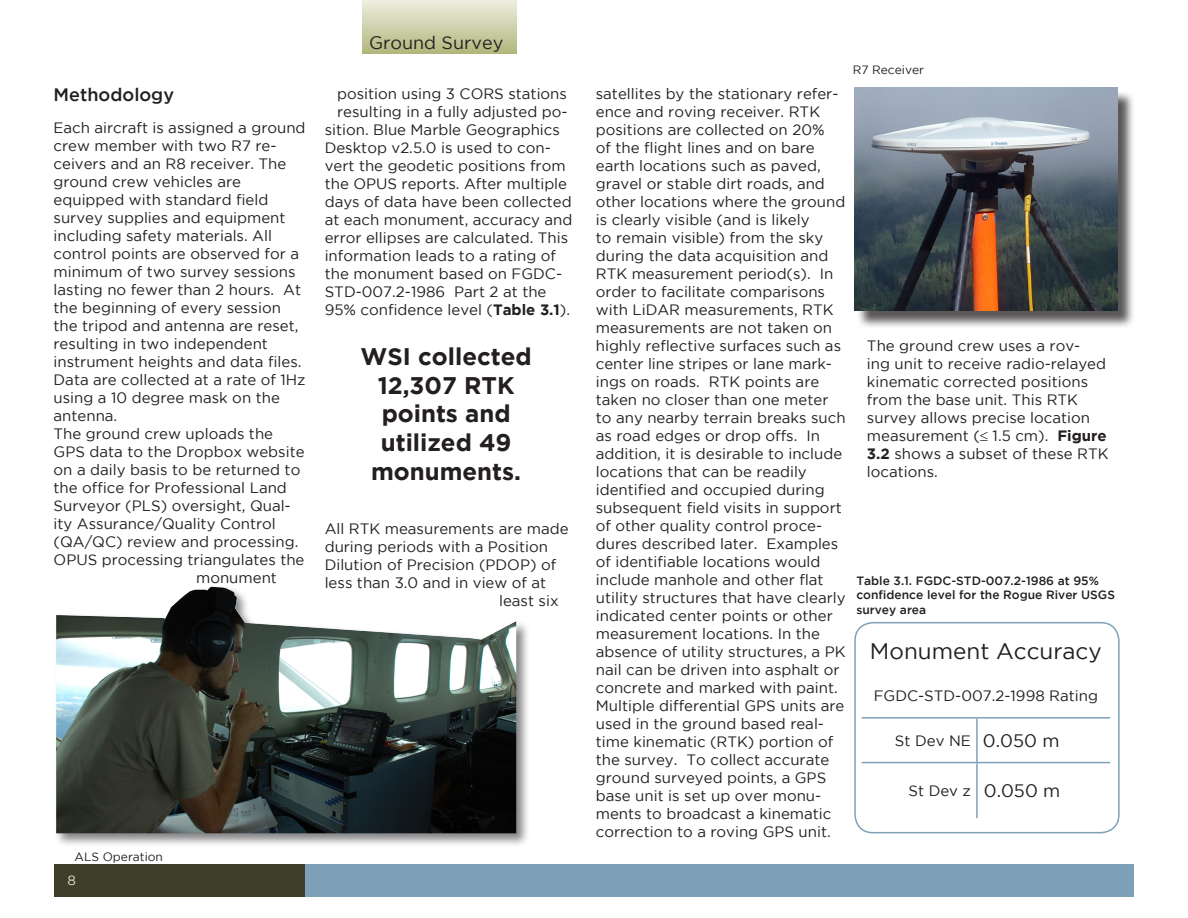
<style>
.page{position:relative;width:1188px;height:918px;background:#fff}
.page>*{position:absolute;margin:0;border:0;box-sizing:border-box;transform-origin:0 0}
.t1{font:700 24px/28.8px "Gotham";color:#231f20;text-align:center}
.t2{font:22.5px "Gotham";color:#231f20}
.t3{font:18px "Gotham";color:#231f20}
.t4{font:500 18px "Gotham";color:#231f20}
.t5{font:15px/18px "Gotham";color:#231f20}
.t6{font:13.5px "Gotham";color:#e0e1ce}
.t7{font:500 12px/14.4px "Gotham";color:#231f20}
.t8{font:12px "Gotham";color:#231f20}
.s1{font-weight:700}
.s2{font-size:18px}
</style>
<div class="page">
<div style="left:54px;top:864px;width:1080px;height:32px;background:#7ea1b7"></div>
<div style="left:54px;top:864px;width:250px;height:32px;background:#3e3e29"></div>
<div style="left:363px;top:0;width:154px;height:54px;background:linear-gradient(to bottom,#edeee1,#b3b77c)"></div>
<div style="left:857px;top:90px;width:279px;height:239px;background:#231f20;opacity:.75"></div>
<img style="left:854px;top:88px;width:263px;height:222px">
<svg style="left:862px;top:761px;width:248px;height:3px"></svg>
<hr style="left:862px;top:717px;width:115px;height:2px;background:#7ea1b7">
<hr style="left:977px;top:717px;width:133px;height:2px;background:#7ea1b7">
<hr style="left:976px;top:719px;width:2px;height:43px;background:#7ea1b7">
<hr style="left:862px;top:762px;width:115px;height:1px;background:#7ea1b7">
<hr style="left:977px;top:762px;width:133px;height:1px;background:#7ea1b7">
<hr style="left:976px;top:763px;width:2px;height:55px;background:#7ea1b7">
<div style="left:854px;top:622px;width:266px;height:211px;border:2px solid #7ea1b7;border-radius:18px"></div>
<div style="left:54px;top:585px;width:476px;height:263px;background:#5c5c5f;opacity:.75"></div>
<img style="left:56px;top:585px;width:460px;height:248px">
<p class="t4" style="left:54px;top:84px;width:122px">Methodology</p>
<p class="t5" style="left:54px;top:119px;width:253px">Each aircraft is assigned a ground</p>
<p class="t5" style="left:54px;top:137px;width:224px">crew member with two R7 re-</p>
<p class="t5" style="left:54px;top:155px;width:234px">ceivers and an R8 receiver. The</p>
<p class="t5" style="left:54px;top:173px;width:189px">ground crew vehicles are</p>
<p class="t5" style="left:54px;top:191px;width:216px">equipped with standard field</p>
<p class="t5" style="left:54px;top:209px;width:234px">survey supplies and equipment</p>
<p class="t5" style="left:54px;top:227px;width:220px">including safety materials. All</p>
<p class="t5" style="left:54px;top:245px;width:247px">control points are observed for a</p>
<p class="t5" style="left:54px;top:263px;width:243px">minimum of two survey sessions</p>
<p class="t5" style="left:54px;top:281px;width:249px">lasting no fewer than 2 hours. At</p>
<p class="t5" style="left:54px;top:299px;width:229px">the beginning of every session</p>
<p class="t5" style="left:54px;top:317px;width:246px">the tripod and antenna are reset,</p>
<p class="t5" style="left:54px;top:335px;width:216px">resulting in two independent</p>
<p class="t5" style="left:54px;top:353px;width:249px">instrument heights and data files.</p>
<p class="t5" style="left:54px;top:371px;width:254px">Data are collected at a rate of 1Hz</p>
<p class="t5" style="left:54px;top:389px;width:228px">using a 10 degree mask on the</p>
<p class="t5" style="left:54px;top:407px;width:65px">antenna.</p>
<p class="t5" style="left:54px;top:425px;width:221px">The ground crew uploads the</p>
<p class="t5" style="left:54px;top:443px;width:253px">GPS data to the Dropbox website</p>
<p class="t5" style="left:54px;top:461px;width:248px">on a daily basis to be returned to</p>
<p class="t5" style="left:54px;top:479px;width:235px">the office for Professional Land</p>
<p class="t5" style="left:54px;top:497px;width:239px">Surveyor (PLS) oversight, Qual-</p>
<p class="t5" style="left:54px;top:515px;width:224px">ity Assurance/Quality Control</p>
<p class="t5" style="left:54px;top:533px;width:246px">(QA/QC) review and processing.</p>
<p class="t5" style="left:54px;top:551px;width:252px">OPUS processing triangulates the</p>
<p class="t5" style="left:196px;top:569px;width:82px">monument</p>
<p class="t3" style="left:369px;top:33px;width:136px">Ground Survey</p>
<p class="t5" style="left:337px;top:84px;width:231px">position using 3 CORS stations</p>
<p class="t5" style="left:337px;top:102px;width:232px">resulting in a fully adjusted po-</p>
<p class="t5" style="left:325px;top:120px;width:237px">sition. Blue Marble Geographics</p>
<p class="t5" style="left:325px;top:138px;width:228px">Desktop v2.5.0 is used to con-</p>
<p class="t5" style="left:325px;top:156px;width:242px">vert the geodetic positions from</p>
<p class="t5" style="left:325px;top:174px;width:244px">the OPUS reports. After multiple</p>
<p class="t5" style="left:325px;top:192px;width:249px">days of data have been collected</p>
<p class="t5" style="left:325px;top:210px;width:249px">at each monument, accuracy and</p>
<p class="t5" style="left:325px;top:228px;width:245px">error ellipses are calculated. This</p>
<p class="t5" style="left:325px;top:246px;width:233px">information leads to a rating of</p>
<p class="t5" style="left:325px;top:264px;width:239px">the monument based on FGDC-</p>
<p class="t5" style="left:325px;top:282px;width:223px">STD-007.2-1986 Part 2 at the</p>
<p class="t5" style="left:325px;top:300px;width:247px">95% confidence level (<span class="s1">Table 3.1</span>).</p>
<h1 class="t1" style="left:361px;top:341px;width:172px">WSI collected<br>12,307 RTK points and utilized 49 monuments.</h1>
<p class="t5" style="left:325px;top:520px;width:245px">All RTK measurements are made</p>
<p class="t5" style="left:325px;top:538px;width:225px">during periods with a Position</p>
<p class="t5" style="left:325px;top:556px;width:233px">Dilution of Precision (PDOP) of</p>
<p class="t5" style="left:325px;top:574px;width:223px">less than 3.0 and in view of at</p>
<p class="t5" style="left:499px;top:592px;width:61px">least six</p>
<p class="t8" style="left:75px;top:850px;width:90px">ALS Operation</p>
<p class="t6" style="left:68px;top:872px;width:10px">8</p>
<p class="t5" style="left:596px;top:84px;width:251px">satellites by the stationary refer&shy;ence and roving receiver. RTK positions are collected on 20%<br>of the flight lines and on bare earth locations such as paved, gravel or stable dirt roads, and other locations where the ground is clearly visible (and is likely<br>to remain visible) from the sky during the data acquisition and<br>RTK measurement period(s). In order to facilitate comparisons with LiDAR measurements, RTK measurements are not taken on highly reflective surfaces such as center line stripes or lane mark&shy;ings on roads. RTK points are taken no closer than one meter to any nearby terrain breaks such as road edges or drop offs. In addition, it is desirable to include locations that can be readily identified and occupied during subsequent field visits in support of other quality control proce&shy;dures described later. Examples of identifiable locations would include manhole and other flat utility structures that have clearly indicated center points or other measurement locations. In the absence of utility structures, a PK nail can be driven into asphalt or concrete and marked with paint.<br>Multiple differential GPS units are used in the ground based real&shy;time kinematic (RTK) portion of the survey. To collect accurate ground surveyed points, a GPS base unit is set up over monu&shy;ments to broadcast a kinematic correction to a roving GPS unit.</p>
<p class="t8" style="left:853px;top:64px;width:73px">R7 Receiver</p>
<p class="t5" style="left:867px;top:336px;width:243px">The ground crew uses a rov-<br>ing unit to receive radio-relayed kinematic corrected positions from the base unit. This RTK survey allows precise location measurement (≤ 1.5 cm). <span class="s1">Figure<br>3.2</span> shows a subset of these RTK locations.</p>
<p class="t7" style="left:856px;top:573px;width:260px">Table 3.1. FGDC-STD-007.2-1986 at 95% confidence level for the Rogue River USGS survey area</p>
<h2 class="t2" style="left:870px;top:638px;width:233px">Monument Accuracy</h2>
<p class="t5" style="left:874px;top:686px;width:226px">FGDC-STD-007.2-1998 Rating</p>
<p class="t5" style="left:895px;top:731px;width:166px">St Dev NE <span class="s2">0.050 m</span></p>
<p class="t5" style="left:909px;top:781px;width:153px">St Dev z <span class="s2">0.050 m</span></p>
</div>
